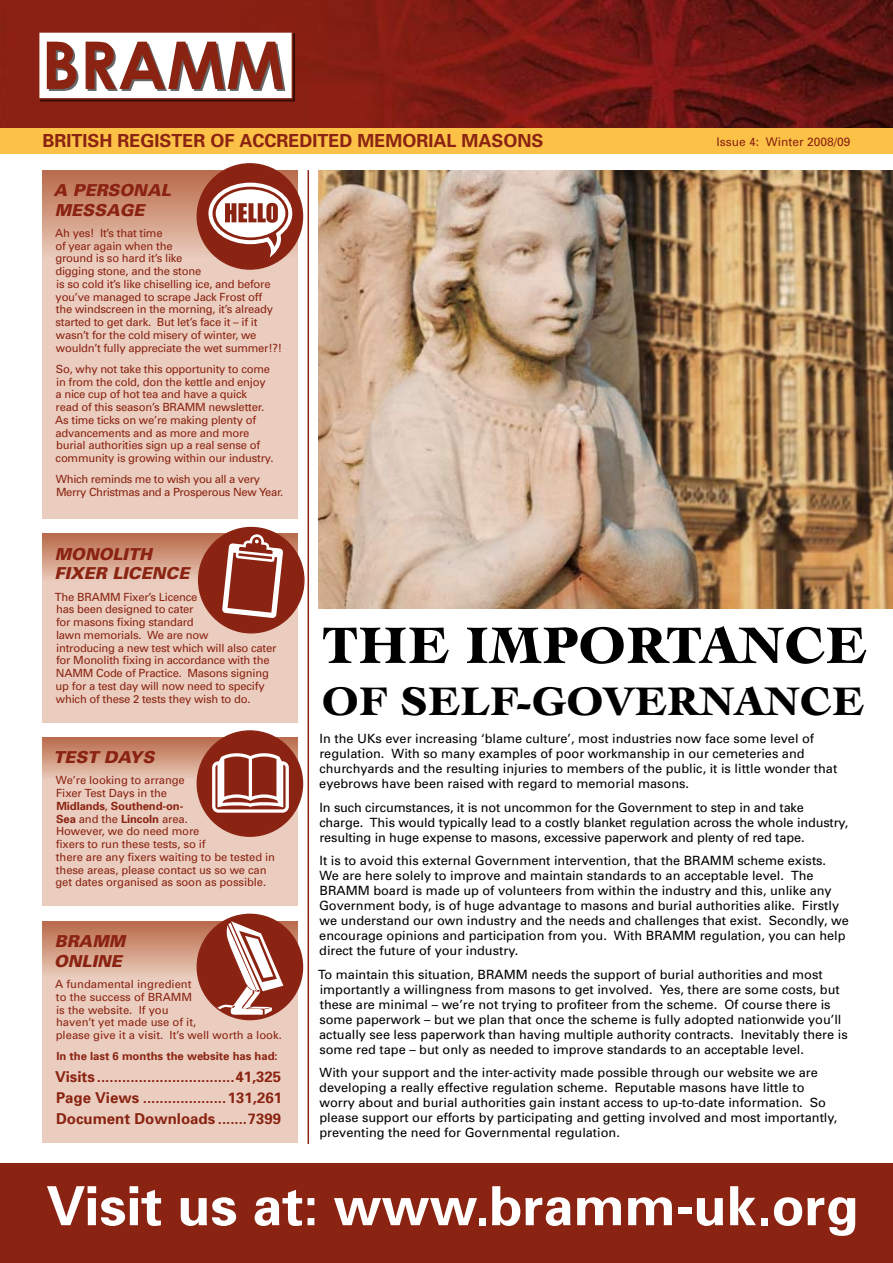
<style>
.page{position:relative;width:893px;height:1263px;background:#fff}
.page>*{position:absolute;margin:0;border:0;box-sizing:border-box;transform-origin:0 0}
.t1{font:700 54px "Univers";color:#fff}
.t2{font:900 54px "Engraver Oldsty 205 BT";color:#000}
.t3{font:900 42px "Engraver Oldsty 205 BT";color:#000}
.t4{font:italic 900 22.5px "Univers";color:#8b2312}
.t5{font:700 18px "Univers";color:#8b2312}
.t6{font:italic 900 16.5px/19.5px "Univers";color:#8b2312}
.t7{font:700 15px/21.3px "Univers";color:#8b2312;text-align:justify}
.t8{font:12.75px/15px "Univers";color:#000}
.t9{font:12px "Univers";color:#8b2312}
.t10{font:11.25px/12.8px "Univers";letter-spacing:-.02em;color:#8b2312}
.t11{font:11.25px/12.8px "Univers";color:#8b2312}
.t12{font:700 11.25px "Univers";color:#8b2312}
.s1{font-weight:700}
</style>
<div class="page">
<div style="left:0;top:1164px;width:893px;height:99px;background:#8b2312"></div>
<div style="left:0;top:0;width:893px;height:153px;background:#fbc247"></div>
<img style="left:0;top:0;width:893px;height:128px">
<svg style="left:38px;top:31px;width:257px;height:71px;background:#c29992"></svg>
<hr style="left:308px;top:170px;width:1px;height:974px;background:#8b2312">
<svg style="left:43px;top:170px;width:255px;height:348px;background:#e5c3b3"></svg>
<div style="left:197px;top:164px;width:106px;height:105px;background:#8b2312;border-radius:50%"></div>
<svg style="left:206px;top:181px;width:88px;height:75px"></svg>
<svg style="left:43px;top:737px;width:255px;height:168px;background:#e4c1b0"></svg>
<div style="left:197px;top:731px;width:106px;height:105px;background:#8b2312;border-radius:50%"></div>
<svg style="left:212px;top:753px;width:77px;height:60px"></svg>
<svg style="left:43px;top:534px;width:255px;height:188px;background:#e4c1b1"></svg>
<div style="left:199px;top:527px;width:105px;height:106px;background:#8b2312;border-radius:50%"></div>
<svg style="left:222px;top:534px;width:61px;height:84px"></svg>
<img style="left:319px;top:170px;width:574px;height:438px">
<svg style="left:43px;top:921px;width:255px;height:221px;background:#e5c3b3"></svg>
<svg style="left:197px;top:914px;width:106px;height:106px"></svg>
<h3 class="t5" style="left:43px;top:129px;width:503px">BRITISH REGISTER OF ACCREDITED MEMORIAL MASONS</h3>
<p class="t9" style="left:716px;top:134px;width:136px">Issue 4: Winter 2008/09</p>
<p class="t6" style="left:54px;top:180px;width:119px">A PERSONAL<br>MESSAGE</p>
<p class="t10" style="left:55px;top:226px;width:229px">Ah yes! It’s that time<br>of year again when the<br>ground is so hard it’s like<br>digging stone, and the stone<br>is so cold it’s like chiselling ice, and before you’ve managed to scrape Jack Frost off<br>the windscreen in the morning, it’s already started to get dark. But let’s face it – if it wasn’t for the cold misery of winter, we wouldn’t fully appreciate the wet summer!?!</p>
<p class="t10" style="left:55px;top:362px;width:220px">So, why not take this opportunity to come in from the cold, don the kettle and enjoy a nice cup of hot tea and have a quick<br>read of this season’s BRAMM newsletter.<br>As time ticks on we’re making plenty of advancements and as more and more burial authorities sign up a real sense of community is growing within our industry.</p>
<p class="t10" style="left:56px;top:473px;width:229px">Which reminds me to wish you all a very<br>Merry Christmas and a Prosperous New Year.</p>
<h3 class="t4" style="left:51px;top:377px;width:240px">www.bramm-uk.org</h3>
<p class="t6" style="left:55px;top:544px;width:136px">MONOLITH<br>FIXER LICENCE</p>
<p class="t10" style="left:55px;top:590px;width:223px">The BRAMM Fixer’s Licence<br>has been designed to cater<br>for masons fixing standard<br>lawn memorials. We are now<br>introducing a new test which will also cater for Monolith fixing in accordance with the NAMM Code of Practice. Masons signing up for a test day will now need to specify which of these 2 tests they wish to do.</p>
<p class="t6" style="left:53px;top:747px;width:102px">TEST DAYS</p>
<p class="t10" style="left:55px;top:774px;width:221px">We’re looking to arrange<br>Fixer Test Days in the<br><span class="s1">Midlands</span>, <span class="s1">Southend-on-<br>Sea</span> and the <span class="s1">Lincoln</span> area.<br>However, we do need more<br>fixers to run these tests, so if<br>there are any fixers waiting to be tested in these areas, please contact us so we can get dates organised as soon as possible.</p>
<p class="t6" style="left:54px;top:931px;width:73px">BRAMM<br>ONLINE</p>
<p class="t11" style="left:55px;top:978px;width:228px">A fundamental ingredient<br>to the success of BRAMM<br>is the website. If you<br>haven’t yet made use of it,<br>please give it a visit. It’s well worth a look.</p>
<p class="t12" style="left:56px;top:1049px;width:223px">In the last 6 months the website has had:</p>
<p class="t7" style="left:55px;top:1065px;width:228px">Visits .................................41,325<br>Page Views ....................131,261<br>Document Downloads .......7399</p>
<h1 class="t2" style="left:322px;top:611px;width:546px">THE IMPORTANCE</h1>
<h2 class="t3" style="left:322px;top:675px;width:544px">OF SELF-GOVERNANCE</h2>
<p class="t8" style="left:319px;top:731px;width:520px">In the UKs ever increasing ‘blame culture’, most industries now face some level of regulation. With so many examples of poor workmanship in our cemeteries and churchyards and the resulting injuries to members of the public, it is little wonder that eyebrows have been raised with regard to memorial masons.</p>
<p class="t8" style="left:319px;top:800px;width:531px">In such circumstances, it is not uncommon for the Government to step in and take charge. This would typically lead to a costly blanket regulation across the whole industry, resulting in huge expense to masons, excessive paperwork and plenty of red tape.</p>
<p class="t8" style="left:319px;top:853px;width:531px">It is to avoid this external Government intervention, that the BRAMM scheme exists.<br>We are here solely to improve and maintain standards to an acceptable level. The BRAMM board is made up of volunteers from within the industry and this, unlike any Government body, is of huge advantage to masons and burial authorities alike. Firstly we understand our own industry and the needs and challenges that exist. Secondly, we encourage opinions and participation from you. With BRAMM regulation, you can help direct the future of your industry.</p>
<p class="t8" style="left:318px;top:967px;width:531px">To maintain this situation, BRAMM needs the support of burial authorities and most importantly a willingness from masons to get involved. Yes, there are some costs, but these are minimal – we’re not trying to profiteer from the scheme. Of course there is some paperwork – but we plan that once the scheme is fully adopted nationwide you’ll actually see less paperwork than having multiple authority contracts. Inevitably there is some red tape – but only as needed to improve standards to an acceptable level.</p>
<p class="t8" style="left:319px;top:1065px;width:520px">With your support and the inter-activity made possible through our website we are developing a really effective regulation scheme. Reputable masons have little to worry about and burial authorities gain instant access to up-to-date information. So please support our efforts by participating and getting involved and most importantly, preventing the need for Governmental regulation.</p>
<h1 class="t1" style="left:46px;top:1171px;width:814px">Visit us at: www.bramm-uk.org</h1>
</div>
